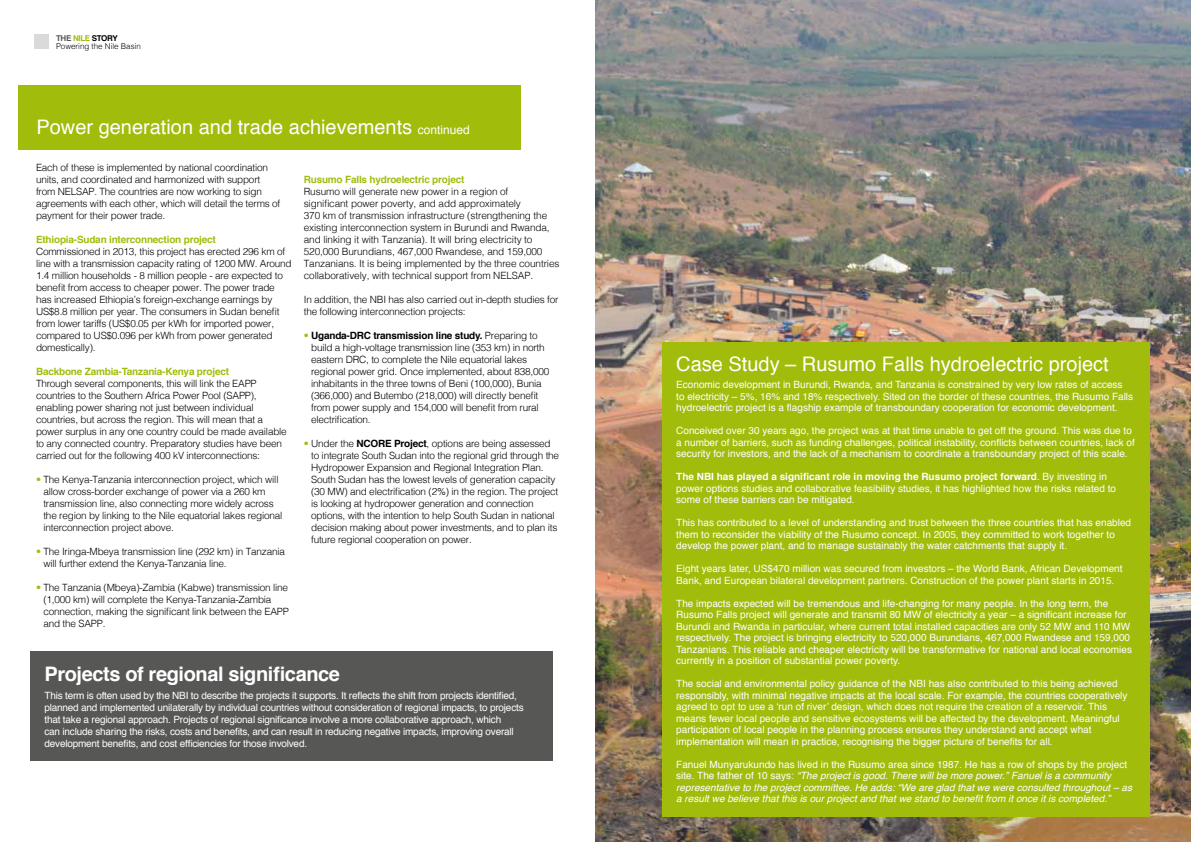
<style>
.page{position:relative;width:1191px;height:842px;background:#fff}
.page>*{position:absolute;margin:0;border:0;box-sizing:border-box;transform-origin:0 0}
.t1{font:20px "Helvetica";color:#fff}
.t2{font:700 20px "Helvetica";letter-spacing:-.02em;color:#fff}
.t3{font:300 10px/12px "Helvetica";letter-spacing:-.02em;color:#000}
.t4{font:10px/11.5px "Helvetica";color:#fff}
.t5{font:10px/12px "Helvetica";letter-spacing:-.02em;color:#fff}
.t6{font:italic 10px/11.5px "Helvetica";color:#fff}
.t7{font:700 10px "Helvetica";letter-spacing:-.02em;color:#a2bc0c}
.t8{font:300 8px/8.3px "Helvetica";color:#000}
.s1{font-weight:700;color:#575756}
.s2{font-weight:700;color:#a2bc0c}
.s3{font-weight:700}
.s4{font-size:12px}
.s5{color:#a2bc0c}
.s6{font-style:normal}
</style>
<div class="page">
<div style="left:34px;top:34px;width:15px;height:15px;background:#dadada"></div>
<div style="left:18px;top:86px;width:503px;height:64px;background:#a2bc0c"></div>
<div style="left:30px;top:651px;width:523px;height:110px;background:#575756"></div>
<img style="left:595px;top:0;width:596px;height:842px">
<div style="left:662px;top:342px;width:487px;height:474px;background:#a2bc0c"></div>
<p class="t8" style="left:56px;top:33px;width:86px"><span class="s1">THE</span> <span class="s2">NILE</span> <span class="s3">STORY<br></span>Powering the Nile Basin</p>
<h1 class="t1" style="left:36px;top:113px;width:435px">Power generation and trade achievements <span class="s4">continued</span></h1>
<p class="t7" style="left:304px;top:173px;width:162px">Rusumo Falls hydroelectric project</p>
<p class="t3" style="left:304px;top:185px;width:257px">Rusumo will generate new power in a region of<br>significant power poverty, and add approximately<br>370 km of transmission infrastructure (strengthening the existing interconnection system in Burundi and Rwanda, and linking it with Tanzania). It will bring electricity to 520,000 Burundians, 467,000 Rwandese, and 159,000<br>Tanzanians. It is being implemented by the three countries collaboratively, with technical support from NELSAP.</p>
<p class="t3" style="left:304px;top:293px;width:256px">In addition, the NBI has also carried out in-depth studies for the following interconnection projects:</p>
<p class="t3" style="left:311px;top:329px;width:240px;text-indent:-7px"><span class="s5">•</span> <span class="s3">Uganda-DRC transmission line study.</span> Preparing to build a high-voltage transmission line (353 km) in north eastern DRC, to complete the Nile equatorial lakes regional power grid. Once implemented, about 838,000 inhabitants in the three towns of Beni (100,000), Bunia (366,000) and Butembo (218,000) will directly benefit from power supply and 154,000 will benefit from rural electrification.</p>
<p class="t3" style="left:311px;top:437px;width:249px;text-indent:-7px"><span class="s5">•</span> Under the <span class="s3">NCORE Project</span>, options are being assessed to integrate South Sudan into the regional grid through the Hydropower Expansion and Regional Integration Plan.<br>South Sudan has the lowest levels of generation capacity (30 MW) and electrification (2%) in the region. The project is looking at hydropower generation and connection options, with the intention to help South Sudan in national decision making about power investments, and to plan its future regional cooperation on power.</p>
<p class="t3" style="left:36px;top:161px;width:246px">Each of these is implemented by national coordination units, and coordinated and harmonized with support from NELSAP. The countries are now working to sign agreements with each other, which will detail the terms of payment for their power trade.</p>
<p class="t7" style="left:36px;top:233px;width:181px">Ethiopia-Sudan interconnection project</p>
<p class="t3" style="left:36px;top:245px;width:257px">Commissioned in 2013, this project has erected 296 km of line with a transmission capacity rating of 1200 MW. Around 1.4 million households - 8 million people - are expected to benefit from access to cheaper power. The power trade has increased Ethiopia’s foreign-exchange earnings by US$8.8 million per year. The consumers in Sudan benefit from lower tariffs (US$0.05 per kWh for imported power, compared to US$0.096 per kWh from power generated domestically).</p>
<p class="t7" style="left:36px;top:365px;width:195px">Backbone Zambia-Tanzania-Kenya project</p>
<p class="t3" style="left:36px;top:377px;width:252px">Through several components, this will link the EAPP countries to the Southern Africa Power Pool (SAPP), enabling power sharing not just between individual countries, but across the region. This will mean that a power surplus in any one country could be made available to any connected country. Preparatory studies have been carried out for the following 400 kV interconnections:</p>
<p class="t3" style="left:43px;top:473px;width:241px;text-indent:-7px"><span class="s5">•</span> The Kenya-Tanzania interconnection project, which will allow cross-border exchange of power via a 260 km transmission line, also connecting more widely across the region by linking to the Nile equatorial lakes regional interconnection project above.</p>
<p class="t3" style="left:43px;top:545px;width:243px;text-indent:-7px"><span class="s5">•</span> The Iringa-Mbeya transmission line (292 km) in Tanzania will further extend the Kenya-Tanzania line.</p>
<p class="t3" style="left:43px;top:581px;width:247px;text-indent:-7px"><span class="s5">•</span> The Tanzania (Mbeya)-Zambia (Kabwe) transmission line (1,000 km) will complete the Kenya-Tanzania-Zambia connection, making the significant link between the EAPP and the SAPP.</p>
<h1 class="t2" style="left:44px;top:660px;width:297px">Projects of regional significance</h1>
<p class="t5" style="left:44px;top:690px;width:481px">This term is often used by the NBI to describe the projects it supports. It reflects the shift from projects identified, planned and implemented unilaterally by individual countries without consideration of regional impacts, to projects that take a regional approach. Projects of regional significance involve a more collaborative approach, which<br>can include sharing the risks, costs and benefits, and can result in reducing negative impacts, improving overall development benefits, and cost efficiencies for those involved.</p>
<h1 class="t1" style="left:676px;top:351px;width:434px">Case Study – Rusumo Falls hydroelectric project</h1>
<p class="t4" style="left:676px;top:380px;width:458px">Economic development in Burundi, Rwanda, and Tanzania is constrained by very low rates of access to electricity – 5%, 16% and 18% respectively. Sited on the border of these countries, the Rusumo Falls hydroelectric project is a flagship example of transboundary cooperation for economic development.</p>
<p class="t4" style="left:676px;top:426px;width:460px">Conceived over 30 years ago, the project was at that time unable to get off the ground. This was due to a number of barriers, such as funding challenges, political instability, conflicts between countries, lack of security for investors, and the lack of a mechanism to coordinate a transboundary project of this scale.</p>
<p class="t4" style="left:676px;top:472px;width:441px"><span class="s3">The NBI has played a significant role in moving the Rusumo project forward</span>. By investing in power options studies and collaborative feasibility studies, it has highlighted how the risks related to some of these barriers can be mitigated.</p>
<p class="t4" style="left:676px;top:518px;width:456px">This has contributed to a level of understanding and trust between the three countries that has enabled them to reconsider the viability of the Rusumo concept. In 2005, they committed to work together to develop the power plant, and to manage sustainably the water catchments that supply it.</p>
<p class="t4" style="left:676px;top:564px;width:448px">Eight years later, US$470 million was secured from investors – the World Bank, African Development<br>Bank, and European bilateral development partners. Construction of the power plant starts in 2015.</p>
<p class="t4" style="left:676px;top:598px;width:457px">The impacts expected will be tremendous and life-changing for many people. In the long term, the Rusumo Falls project will generate and transmit 80 MW of electricity a year – a significant increase for Burundi and Rwanda in particular, where current total installed capacities are only 52 MW and 110 MW respectively. The project is bringing electricity to 520,000 Burundians, 467,000 Rwandese and 159,000<br>Tanzanians. This reliable and cheaper electricity will be transformative for national and local economies currently in a position of substantial power poverty.</p>
<p class="t4" style="left:676px;top:679px;width:453px">The social and environmental policy guidance of the NBI has also contributed to this being achieved responsibly, with minimal negative impacts at the local scale. For example, the countries cooperatively agreed to opt to use a ‘run of river’ design, which does not require the creation of a reservoir. This means fewer local people and sensitive ecosystems will be affected by the development. Meaningful participation of local people in the planning process ensures they understand and accept what implementation will mean in practice, recognising the bigger picture of benefits for all.</p>
<p class="t6" style="left:676px;top:759px;width:457px"><span class="s6">Fanuel Munyarukundo has lived in the Rusumo area since 1987. He has a row of shops by the project site. The father of 10 says:</span> “The project is good. There will be more power.” Fanuel is a community representative to the project committee. He adds: “We are glad that we were consulted throughout – as a result we believe that this is our project and that we stand to benefit from it once it is completed.”</p>
</div>
